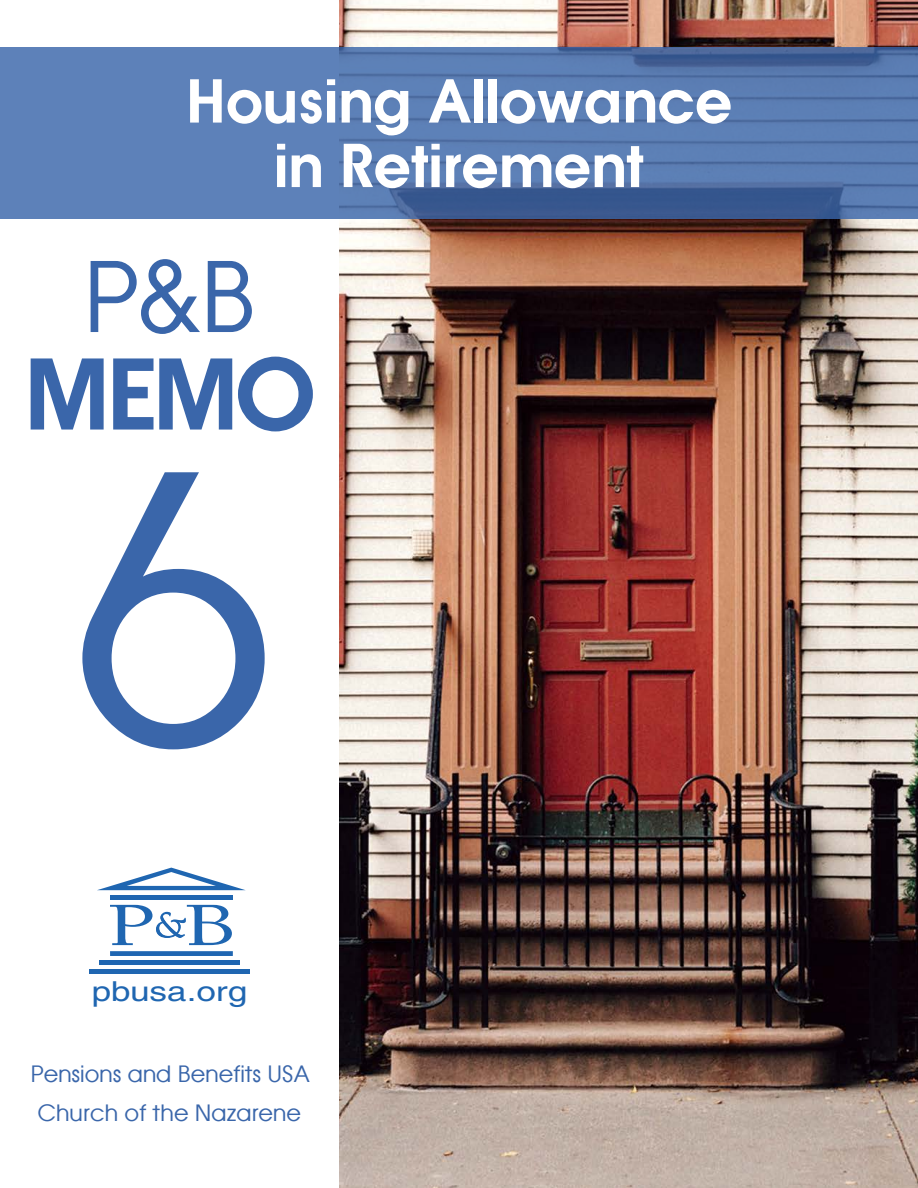
<style>
.page{position:relative;width:918px;height:1188px;background:#fff}
.page>*{position:absolute;margin:0;border:0;box-sizing:border-box;transform-origin:0 0}
.t1{font:364.5px "Atlanta";color:#3a66aa}
.t2{font:600 96px/97.5px "Atlanta";color:#3a66aa;text-align:center}
.t3{font:600 58.5px/64.5px "Atlanta";color:#fff;text-align:center}
.t4{font:27.6px "Helvetica";color:#1f66b1;scale:1.28 1}
.t5{font:22.5px/39px "Atlanta";color:#3a66aa;text-align:center}
.s1{font-weight:400}
</style>
<div class="page">
<svg style="left:98px;top:868px;width:147px;height:22px"></svg>
<div style="left:110px;top:951px;width:123px;height:5px;background:#1f66b1"></div>
<hr style="left:110px;top:895px;width:123px;height:4px;background:#1f66b1">
<svg style="left:110px;top:905px;width:122px;height:40px"></svg>
<div style="left:89px;top:969px;width:161px;height:5px;background:#1f66b1"></div>
<hr style="left:99px;top:960px;width:141px;height:4px;background:#1f66b1">
<img style="left:339px;top:0;width:579px;height:1188px">
<svg style="left:0;top:48px;width:918px;height:171px;background:#5779b0"></svg>
<p class="t3" style="left:186px;top:66px;width:548px">Housing Allowance in Retirement</p>
<p class="t2" style="left:24px;top:243px;width:293px"><span class="s1">P&amp;B<br></span>MEMO</p>
<p class="t1" style="left:73px;top:348px;width:203px">6</p>
<p class="t4" style="left:92px;top:976px;width:123px">pbusa.org</p>
<p class="t5" style="left:30px;top:1053px;width:281px">Pensions and Benefits USA<br>Church of the Nazarene</p>
</div>
